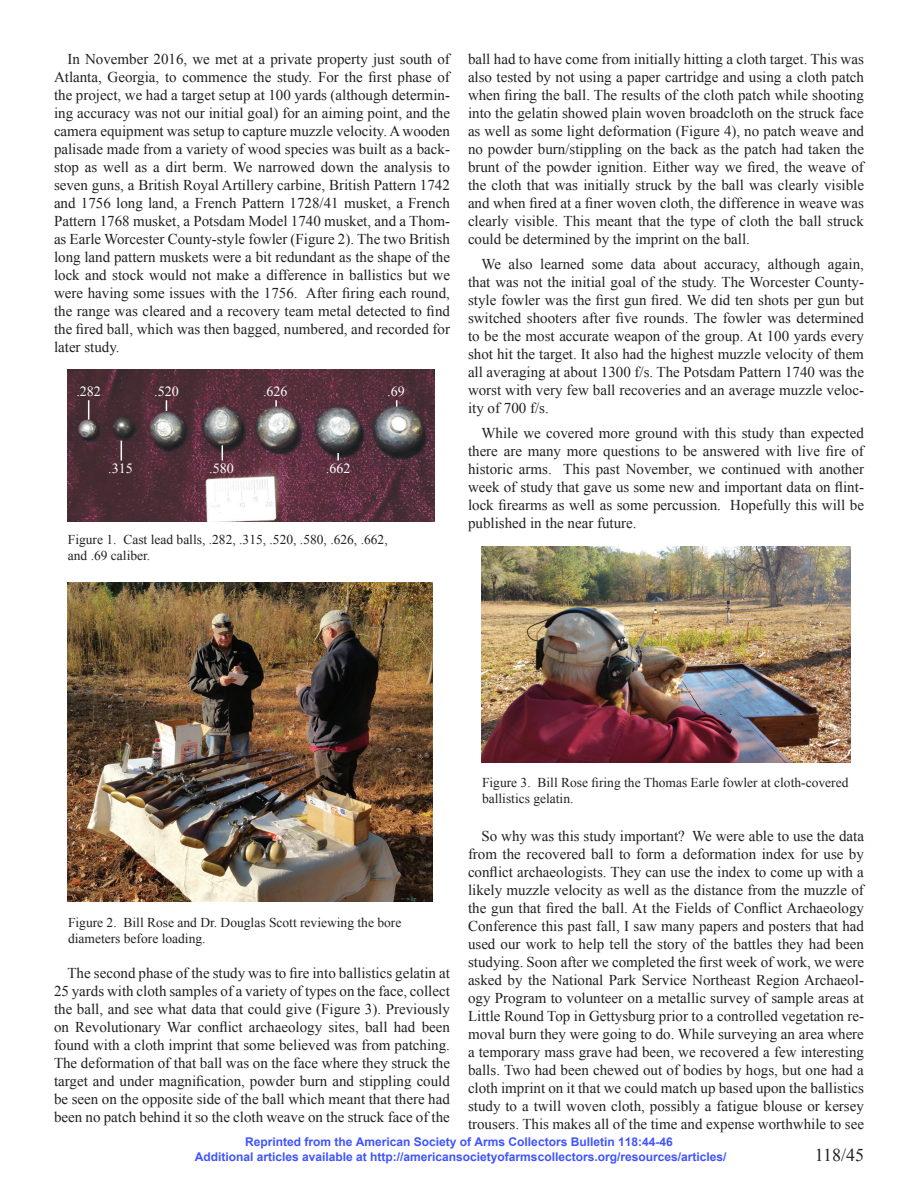
<style>
.page{position:relative;width:918px;height:1188px;background:#fff}
.page>*{position:absolute;margin:0;border:0;box-sizing:border-box;transform-origin:0 0}
.t1{font:18px "Times New Roman";color:#231f20}
.t2{font:15px/18px "Times New Roman";color:#231f20;text-align:justify}
.t3{font:14.1px "Times New Roman";color:#fff}
.t4{font:13.5px/16.2px "Times New Roman";color:#231f20}
.t5{font:700 12px/14.4px "Arial";color:#4054ff;text-align:center}
</style>
<div class="page">
<img style="left:68px;top:369px;width:366px;height:153px">
<img style="left:68px;top:583px;width:365px;height:319px">
<img style="left:482px;top:546px;width:368px;height:216px">
<svg style="left:88px;top:400px;width:1px;height:20px"></svg>
<svg style="left:275px;top:400px;width:2px;height:7px"></svg>
<svg style="left:337px;top:453px;width:2px;height:8px"></svg>
<svg style="left:222px;top:445px;width:1px;height:16px"></svg>
<svg style="left:121px;top:441px;width:1px;height:20px"></svg>
<p class="t2" style="left:54px;top:50px;width:398px;text-indent:14px">In November 2016, we met at a private property just south of Atlanta, Georgia, to commence the study. For the first phase of the project, we had a target setup at 100 yards (although determin&shy;ing accuracy was not our initial goal) for an aiming point, and the camera equipment was setup to capture muzzle velocity. A wooden palisade made from a variety of wood species was built as a back&shy;stop as well as a dirt berm. We narrowed down the analysis to seven guns, a British Royal Artillery carbine, British Pattern 1742 and 1756 long land, a French Pattern 1728/41 musket, a French Pattern 1768 musket, a Potsdam Model 1740 musket, and a Thom&shy;as Earle Worcester County-style fowler (Figure 2). The two British long land pattern muskets were a bit redundant as the shape of the lock and stock would not make a difference in ballistics but we were having some issues with the 1756. After firing each round, the range was cleared and a recovery team metal detected to find the fired ball, which was then bagged, numbered, and recorded for later study.</p>
<p class="t3" style="left:76px;top:382px;width:26px">.282</p>
<p class="t3" style="left:154px;top:382px;width:26px">.520</p>
<p class="t3" style="left:108px;top:459px;width:26px">.315</p>
<p class="t3" style="left:209px;top:459px;width:26px">.580</p>
<p class="t3" style="left:263px;top:382px;width:26px">.626</p>
<p class="t3" style="left:326px;top:459px;width:26px">.662</p>
<p class="t3" style="left:387px;top:382px;width:19px">.69</p>
<p class="t4" style="left:68px;top:531px;width:321px">Figure 1. Cast lead balls, .282, .315, .520, .580, .626, .662, and .69 caliber.</p>
<p class="t2" style="left:468px;top:50px;width:398px">ball had to have come from initially hitting a cloth target. This was also tested by not using a paper cartridge and using a cloth patch when firing the ball. The results of the cloth patch while shooting into the gelatin showed plain woven broadcloth on the struck face as well as some light deformation (Figure 4), no patch weave and no powder burn/stippling on the back as the patch had taken the brunt of the powder ignition. Either way we fired, the weave of the cloth that was initially struck by the ball was clearly visible and when fired at a finer woven cloth, the difference in weave was clearly visible. This meant that the type of cloth the ball struck could be determined by the imprint on the ball.</p>
<p class="t2" style="left:468px;top:255px;width:398px;text-indent:14px">We also learned some data about accuracy, although again, that was not the initial goal of the study. The Worcester County&shy;style fowler was the first gun fired. We did ten shots per gun but switched shooters after five rounds. The fowler was determined to be the most accurate weapon of the group. At 100 yards every shot hit the target. It also had the highest muzzle velocity of them all averaging at about 1300 f/s. The Potsdam Pattern 1740 was the worst with very few ball recoveries and an average muzzle veloc&shy;ity of 700 f/s.</p>
<p class="t2" style="left:468px;top:424px;width:398px;text-indent:14px">While we covered more ground with this study than expected there are many more questions to be answered with live fire of historic arms. This past November, we continued with another week of study that gave us some new and important data on flint&shy;lock firearms as well as some percussion. Hopefully this will be published in the near future.</p>
<p class="t4" style="left:68px;top:914px;width:335px">Figure 2. Bill Rose and Dr. Douglas Scott reviewing the bore diameters before loading.</p>
<p class="t2" style="left:54px;top:964px;width:398px;text-indent:14px">The second phase of the study was to fire into ballistics gelatin at 25 yards with cloth samples of a variety of types on the face, collect the ball, and see what data that could give (Figure 3). Previously on Revolutionary War conflict archaeology sites, ball had been found with a cloth imprint that some believed was from patching.<br>The deformation of that ball was on the face where they struck the target and under magnification, powder burn and stippling could be seen on the opposite side of the ball which meant that there had been no patch behind it so the cloth weave on the struck face of the</p>
<p class="t4" style="left:482px;top:774px;width:368px">Figure 3. Bill Rose firing the Thomas Earle fowler at cloth-covered ballistics gelatin.</p>
<p class="t2" style="left:468px;top:826px;width:398px;text-indent:14px">So why was this study important? We were able to use the data from the recovered ball to form a deformation index for use by conflict archaeologists. They can use the index to come up with a likely muzzle velocity as well as the distance from the muzzle of the gun that fired the ball. At the Fields of Conflict Archaeology Conference this past fall, I saw many papers and posters that had used our work to help tell the story of the battles they had been studying. Soon after we completed the first week of work, we were asked by the National Park Service Northeast Region Archaeol&shy;ogy Program to volunteer on a metallic survey of sample areas at Little Round Top in Gettysburg prior to a controlled vegetation re&shy;moval burn they were going to do. While surveying an area where a temporary mass grave had been, we recovered a few interesting balls. Two had been chewed out of bodies by hogs, but one had a cloth imprint on it that we could match up based upon the ballistics study to a twill woven cloth, possibly a fatigue blouse or kersey trousers. This makes all of the time and expense worthwhile to see</p>
<p class="t5" style="left:195px;top:1135px;width:533px">Reprinted from the American Society of Arms Collectors Bulletin 118:44-46<br>Additional articles available at http://americansocietyofarmscollectors.org/resources/articles/</p>
<p class="t1" style="left:815px;top:1143px;width:51px">118/45</p>
</div>
